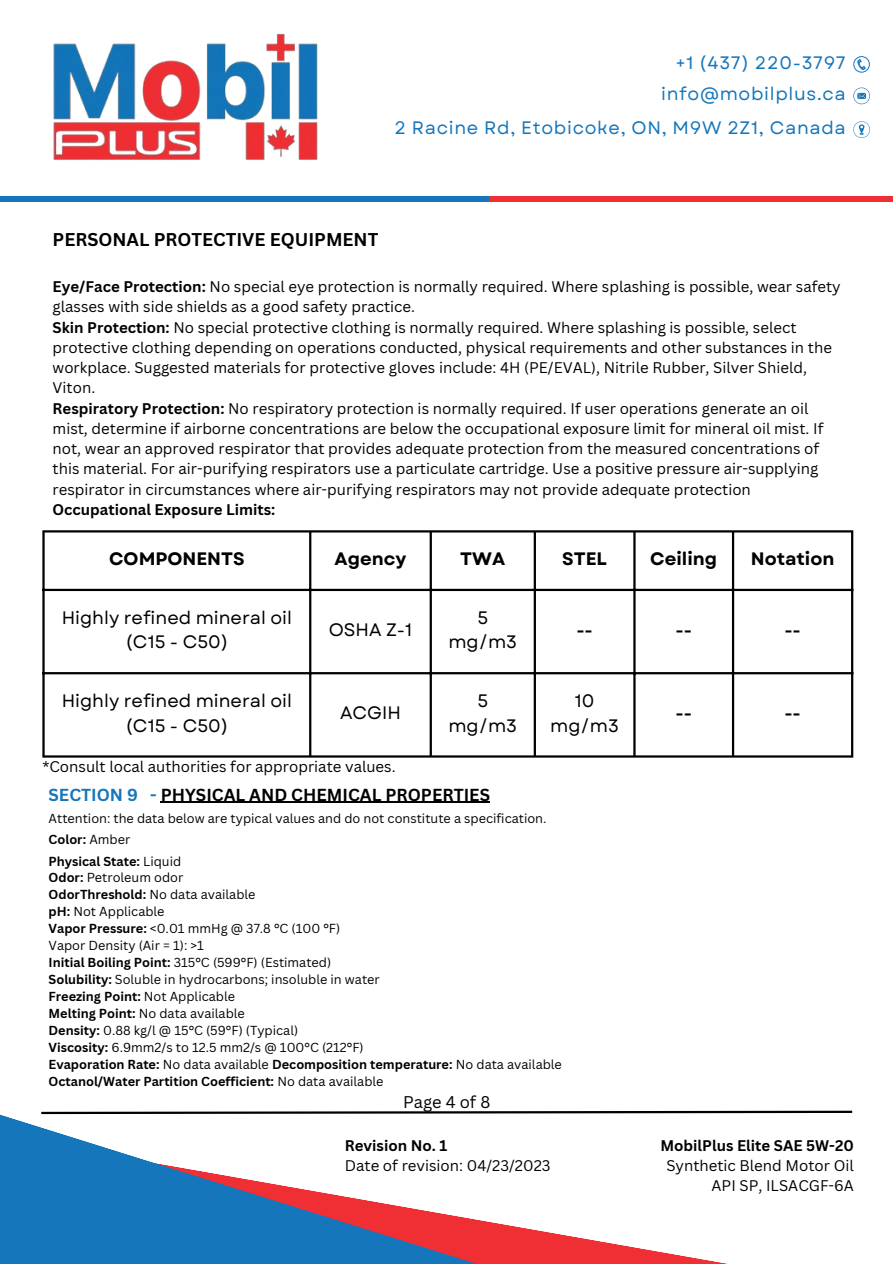
<style>
.page{position:relative;width:893px;height:1264px;background:#fff}
.page>*{position:absolute;margin:0;border:0;box-sizing:border-box;transform-origin:0 0}
.t1{font:18px/24.8px "Garet";color:#000;text-align:center}
.t2{font:18px "Garet";letter-spacing:.04em;color:#1576bb}
.t3{font:700 18px "Garet";color:#000}
.t4{font:700 18px "Canva Sans";color:#000}
.t5{font:700 16.95px "Canva Sans";color:#000}
.t6{font:16.5px "Canva Sans";color:#000}
.t7{font:15px/20.2px "Canva Sans";color:#000}
.t8{font:12.75px "Canva Sans";color:#000}
.t9{font:700 12.75px "Canva Sans";color:#000}
.s1{font-weight:700}
.s2{color:#1576bb}
.s3{font-weight:400}
</style>
<div class="page">
<svg style="left:853px;top:56px;width:16px;height:17px"></svg>
<svg style="left:853px;top:88px;width:16px;height:16px"></svg>
<svg style="left:853px;top:121px;width:16px;height:17px"></svg>
<div style="left:0;top:196px;width:489px;height:6px;background:#1576bb"></div>
<div style="left:489px;top:196px;width:403px;height:6px;background:#ef2f34"></div>
<svg style="left:542px;top:1231px;width:180px;height:32px"></svg>
<svg style="left:0;top:1114px;width:542px;height:149px"></svg>
<img style="left:53px;top:33px;width:265px;height:127px">
<hr style="left:161px;top:802px;width:329px;height:1px;background:#000">
<svg style="left:39px;top:1110px;width:814px;height:5px"></svg>
<hr style="left:42px;top:532px;width:3px;height:223px;background:#000">
<hr style="left:309px;top:532px;width:2px;height:223px;background:#000">
<hr style="left:429px;top:532px;width:3px;height:223px;background:#000">
<hr style="left:533px;top:532px;width:3px;height:223px;background:#000">
<hr style="left:633px;top:532px;width:2px;height:223px;background:#000">
<hr style="left:731px;top:532px;width:3px;height:223px;background:#000">
<hr style="left:851px;top:532px;width:2px;height:223px;background:#000">
<hr style="left:42px;top:530px;width:811px;height:2px;background:#000">
<hr style="left:42px;top:589px;width:811px;height:2px;background:#000">
<hr style="left:42px;top:672px;width:811px;height:2px;background:#000">
<hr style="left:42px;top:755px;width:811px;height:2px;background:#000">
<h2 class="t2" style="left:675px;top:50px;width:172px">+1 (437) 220-3797</h2>
<p class="t2" style="left:661px;top:81px;width:186px">info@mobilplus.ca</p>
<h2 class="t2" style="left:394px;top:115px;width:453px">2 Racine Rd, Etobicoke, ON, M9W 2Z1, Canada</h2>
<h2 class="t4" style="left:53px;top:227px;width:327px">PERSONAL PROTECTIVE EQUIPMENT</h2>
<p class="t7" style="left:53px;top:276px;width:789px"><span class="s1">Eye/Face Protection:</span> No special eye protection is normally required. Where splashing is possible, wear safety glasses with side shields as a good safety practice.<br><span class="s1">Skin Protection:</span> No special protective clothing is normally required. Where splashing is possible, select protective clothing depending on operations conducted, physical requirements and other substances in the workplace. Suggested materials for protective gloves include: 4H (PE/EVAL), Nitrile Rubber, Silver Shield, Viton.<br><span class="s1">Respiratory Protection:</span> No respiratory protection is normally required. If user operations generate an oil mist, determine if airborne concentrations are below the occupational exposure limit for mineral oil mist. If not, wear an approved respirator that provides adequate protection from the measured concentrations of this material. For air-purifying respirators use a particulate cartridge. Use a positive pressure air-supplying respirator in circumstances where air-purifying respirators may not provide adequate protection <span class="s1">Occupational Exposure Limits:</span></p>
<p class="t3" style="left:109px;top:546px;width:137px">COMPONENTS</p>
<h3 class="t3" style="left:334px;top:546px;width:73px">Agency</h3>
<p class="t3" style="left:460px;top:546px;width:46px">TWA</p>
<p class="t3" style="left:562px;top:546px;width:46px">STEL</p>
<p class="t3" style="left:650px;top:546px;width:68px">Ceiling</p>
<p class="t3" style="left:750px;top:546px;width:85px">Notation</p>
<p class="t1" style="left:62px;top:605px;width:232px">Highly refined mineral oil (C15 - C50)</p>
<p class="t1" style="left:62px;top:688px;width:232px">Highly refined mineral oil (C15 - C50)</p>
<p class="t1" style="left:329px;top:617px;width:85px">OSHA Z-1</p>
<p class="t1" style="left:340px;top:700px;width:62px">ACGIH</p>
<p class="t7" style="left:42px;top:756px;width:355px">*Consult local authorities for appropriate values.</p>
<p class="t1" style="left:448px;top:605px;width:70px">5 mg/m3</p>
<p class="t3" style="left:576px;top:617px;width:18px">--</p>
<p class="t3" style="left:675px;top:617px;width:18px">--</p>
<p class="t3" style="left:784px;top:617px;width:18px">--</p>
<p class="t1" style="left:448px;top:688px;width:70px">5 mg/m3</p>
<p class="t1" style="left:550px;top:688px;width:70px">10 mg/m3</p>
<p class="t3" style="left:675px;top:700px;width:18px">--</p>
<p class="t3" style="left:784px;top:700px;width:18px">--</p>
<h1 class="t5" style="left:49px;top:782px;width:443px"><span class="s2">SECTION 9 -</span> PHYSICAL AND CHEMICAL PROPERTIES</h1>
<h3 class="t8" style="left:49px;top:809px;width:499px">Attention: the data below are typical values and do not constitute a specification.</h3>
<p class="t9" style="left:49px;top:830px;width:83px">Color: <span class="s3">Amber</span></p>
<p class="t9" style="left:49px;top:851px;width:134px">Physical State: <span class="s3">Liquid</span></p>
<p class="t8" style="left:49px;top:868px;width:136px"><span class="s1">Odor:</span> Petroleum odor</p>
<p class="t8" style="left:49px;top:885px;width:208px"><span class="s1">OdorThreshold:</span> No data available</p>
<p class="t8" style="left:49px;top:902px;width:117px"><span class="s1">pH:</span> Not Applicable</p>
<p class="t8" style="left:49px;top:919px;width:293px"><span class="s1">Vapor Pressure:</span> &lt;0.01 mmHg @ 37.8 °C (100 °F)</p>
<p class="t8" style="left:49px;top:936px;width:157px">Vapor Density (Air = 1): &gt;1</p>
<p class="t8" style="left:49px;top:953px;width:284px"><span class="s1">Initial Boiling Point:</span> 315°C (599°F) (Estimated)</p>
<p class="t8" style="left:49px;top:970px;width:332px"><span class="s1">Solubility:</span> Soluble in hydrocarbons; insoluble in water</p>
<p class="t9" style="left:49px;top:987px;width:188px">Freezing Point: <span class="s3">Not Applicable</span></p>
<p class="t8" style="left:49px;top:1004px;width:198px"><span class="s1">Melting Point:</span> No data available</p>
<p class="t8" style="left:49px;top:1021px;width:251px"><span class="s1">Density:</span> 0.88 kg/l @ 15°C (59°F) (Typical)</p>
<p class="t8" style="left:49px;top:1038px;width:316px"><span class="s1">Viscosity:</span> 6.9mm2/s to 12.5 mm2/s @ 100°C (212°F)</p>
<p class="t9" style="left:49px;top:1055px;width:515px">Evaporation Rate: <span class="s3">No data available</span> Decomposition temperature: <span class="s3">No data available</span></p>
<p class="t9" style="left:49px;top:1072px;width:336px">Octanol/Water Partition Coefficient: <span class="s3">No data available</span></p>
<p class="t6" style="left:403px;top:1090px;width:89px">Page 4 of 8</p>
<p class="t7" style="left:345px;top:1134px;width:207px"><span class="s1">Revision No. 1<br></span>Date of revision: 04/23/2023</p>
<p class="t7" style="left:660px;top:1134px;width:195px;text-align:right"><span class="s1">MobilPlus Elite SAE 5W-20<br></span>Synthetic Blend Motor Oil<br>API SP, ILSACGF-6A</p>
</div>
